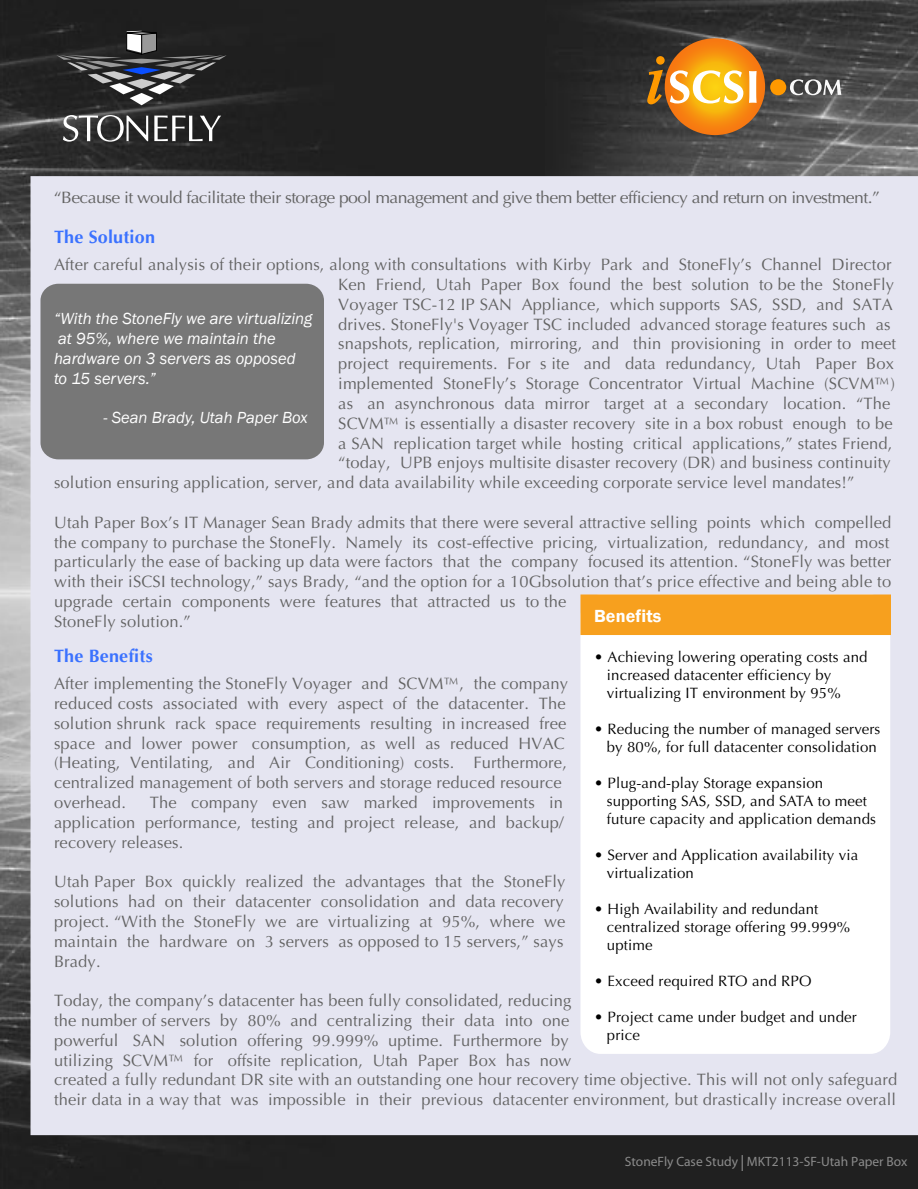
<style>
.page{position:relative;width:918px;height:1189px;background:#fff}
.page>*{position:absolute;margin:0;border:0;box-sizing:border-box;transform-origin:0 0}
.t1{font:700 18px "Optima";letter-spacing:.01em;color:#3b72ff}
.t2{font:600 18px "Franklin Gothic";letter-spacing:.01em;color:#fff}
.t3{font:16.5px/19.8px "Optima";letter-spacing:.01em;color:#636363}
.t4{font:italic 16.5px/19.8px "Franklin Gothic";color:#fff}
.t5{font:16.5px "Optima";letter-spacing:-.035em;color:#636363;scale:1.07 1}
.t6{font:16.5px "Optima";color:#000}
.t7{font:15px/18px "Optima";letter-spacing:.01em;color:#000}
.t8{font:13.5px "Myriad";color:#8b8b8b}
.s1{font-size:23.7px}
</style>
<div class="page">
<div style="left:4px;top:0;width:914px;height:1188px;background:#202020"></div>
<img style="left:0;top:0;width:374px;height:1188px">
<img style="left:574px;top:0;width:344px;height:176px">
<div style="left:31px;top:176px;width:887px;height:958px;background:#e5e5f1"></div>
<svg style="left:56px;top:31px;width:171px;height:74px"></svg>
<div style="left:126px;top:32px;width:31px;height:3px;border:1px solid #000;border-radius:50%"></div>
<svg style="left:63px;top:115px;width:85px;height:27px"></svg>
<svg style="left:154px;top:116px;width:67px;height:25px"></svg>
<div style="left:40px;top:284px;width:284px;height:175px;background:#777"></div>
<div style="left:580px;top:635px;width:310px;height:418px;background:#fff"></div>
<div style="left:580px;top:594px;width:311px;height:41px;background:#f7a01e"></div>
<svg style="left:665px;top:38px;width:100px;height:97px;background:#f58810"></svg>
<svg style="left:646px;top:55px;width:97px;height:50px;background:#dba541"></svg>
<svg style="left:749px;top:71px;width:8px;height:32px"></svg>
<div style="left:770px;top:79px;width:16px;height:16px;background:#f90;border-radius:50%"></div>
<svg style="left:790px;top:79px;width:51px;height:16px"></svg>
<p class="t5" style="left:54px;top:187px;width:773px">“Because it would facilitate their storage pool management and give them better efficiency and return on investment.”</p>
<p class="t1" style="left:54px;top:226px;width:103px">The Solution</p>
<p class="t3" style="left:54px;top:255px;width:839px">After careful analysis of their options, along with consultations with Kirby Park and StoneFly’s Channel Director</p>
<p class="t3" style="left:338px;top:275px;width:557px">Ken Friend, Utah Paper Box found the best solution to be the StoneFly</p>
<p class="t3" style="left:338px;top:294px;width:556px">Voyager TSC-12 IP SAN Appliance, which supports SAS, SSD, and SATA</p>
<p class="t3" style="left:338px;top:314px;width:554px">drives. StoneFly's Voyager TSC included advanced storage features such as</p>
<p class="t3" style="left:338px;top:334px;width:559px">snapshots, replication, mirroring, and thin provisioning in order to meet</p>
<p class="t3" style="left:338px;top:354px;width:557px">project requirements. For s ite and data redundancy, Utah Paper Box</p>
<p class="t3" style="left:338px;top:374px;width:558px">implemented StoneFly’s Storage Concentrator Virtual Machine (SCVM™)</p>
<p class="t3" style="left:338px;top:393px;width:554px">as an asynchronous data mirror target at a secondary location. “The</p>
<p class="t3" style="left:338px;top:413px;width:556px">SCVM™ is essentially a disaster recovery site in a box robust enough to be</p>
<p class="t3" style="left:338px;top:433px;width:556px">a SAN replication target while hosting critical applications,” states Friend,</p>
<p class="t3" style="left:338px;top:453px;width:554px">“today, UPB enjoys multisite disaster recovery (DR) and business continuity</p>
<p class="t3" style="left:54px;top:473px;width:802px">solution ensuring application, server, and data availability while exceeding corporate service level mandates!”</p>
<p class="t3" style="left:54px;top:512px;width:839px">Utah Paper Box’s IT Manager Sean Brady admits that there were several attractive selling points which compelled the company to purchase the StoneFly. Namely its cost-effective pricing, virtualization, redundancy, and most particularly the ease of backing up data were factors that the company focused its attention. “StoneFly was better with their iSCSI technology,” says Brady, “and the option for a 10Gbsolution that’s price effective and being able to upgrade certain components were features that attracted us to the<br>StoneFly solution.”</p>
<p class="t4" style="left:54px;top:309px;width:260px">“With the StoneFly we are virtualizing at 95%, where we maintain the hardware on 3 servers as opposed to 15 servers.”</p>
<p class="t4" style="left:104px;top:408px;width:206px">- Sean Brady, Utah Paper Box</p>
<p class="t6" style="left:587px;top:356px;width:11px;rotate:-90deg">h</p>
<p class="t2" style="left:594px;top:604px;width:69px">Benefits</p>
<p class="t7" style="left:607px;top:648px;width:262px;text-indent:-13px">• Achieving lowering operating costs and increased datacenter efficiency by virtualizing IT environment by 95%</p>
<p class="t7" style="left:594px;top:720px;width:288px;text-align:right">• Reducing the number of managed servers by 80%, for full datacenter consolidation</p>
<p class="t7" style="left:607px;top:774px;width:271px;text-indent:-13px">• Plug-and-play Storage expansion supporting SAS, SSD, and SATA to meet future capacity and application demands</p>
<p class="t7" style="left:607px;top:846px;width:253px;text-indent:-13px">• Server and Application availability via virtualization</p>
<p class="t7" style="left:607px;top:900px;width:245px;text-indent:-13px">• High Availability and redundant centralized storage offering 99.999% uptime</p>
<p class="t7" style="left:594px;top:972px;width:219px">• Exceed required RTO and RPO</p>
<p class="t7" style="left:607px;top:1008px;width:251px;text-indent:-13px">• Project came under budget and under price</p>
<p class="t1" style="left:54px;top:645px;width:100px">The Benefits</p>
<p class="t3" style="left:54px;top:673px;width:516px">After implementing the StoneFly Voyager and SCVM™, the company reduced costs associated with every aspect of the datacenter. The solution shrunk rack space requirements resulting in increased free space and lower power consumption, as well as reduced HVAC (Heating, Ventilating, and Air Conditioning) costs. Furthermore, centralized management of both servers and storage reduced resource overhead.</p>
<p class="t3" style="left:54px;top:792px;width:511px;text-align:justify;text-indent:96px">The company even saw marked improvements in application performance, testing and project release, and backup/ recovery releases.</p>
<p class="t3" style="left:54px;top:871px;width:513px">Utah Paper Box quickly realized the advantages that the StoneFly solutions had on their datacenter consolidation and data recovery project. “With the StoneFly we are virtualizing at 95%, where we maintain the hardware on 3 servers as opposed to 15 servers,” says Brady.</p>
<p class="t3" style="left:54px;top:990px;width:845px">Today, the company’s datacenter has been fully consolidated, reducing<br>the number of servers by 80% and centralizing their data into one<br>powerful SAN solution offering 99.999% uptime. Furthermore by<br>utilizing SCVM™ for offsite replication, Utah Paper Box has now<br>created a fully redundant DR site with an outstanding one hour recovery time objective. This will not only safeguard their data in a way that was impossible in their previous datacenter environment, but drastically increase overall</p>
<p class="t8" style="left:625px;top:1154px;width:284px">StoneFly Case Study <span class="s1">I</span> MKT2113-SF-Utah Paper Box</p>
</div>
